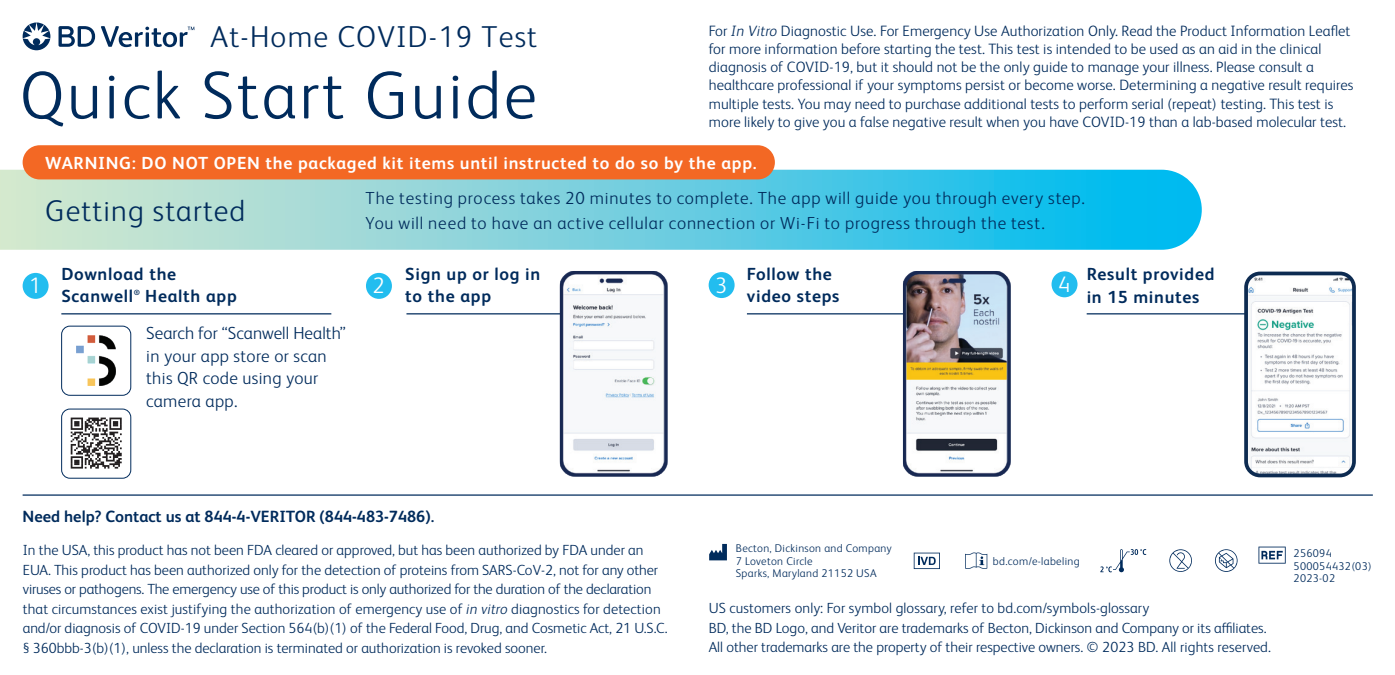
<style>
.page{position:relative;width:1395px;height:675px;background:#fff}
.page>*{position:absolute;margin:0;border:0;box-sizing:border-box;transform-origin:0 0}
.t1{font:300 67.75px "FS Albert Pro";letter-spacing:.04em;color:#002b5c}
.t2{font:300 30.25px "FS Albert Pro";letter-spacing:.04em;color:#002b5c}
.t3{font:300 30px "FS Albert Pro";letter-spacing:.04em;color:#002b5c}
.t4{font:300 22.5px "FS Albert Pro";color:#fff}
.t5{font:300 17.5px "FS Albert Pro";letter-spacing:.04em;color:#002b5c}
.t6{font:700 17.5px/22.5px "FS Albert Pro";letter-spacing:.04em;color:#002b5c}
.t7{font:300 17.5px/22.5px "FS Albert Pro";letter-spacing:.02em;color:#002b5c}
.t8{font:700 17.5px "FS Albert Pro";letter-spacing:.04em;color:#fff}
.t9{font:700 16.25px "FS Albert Pro";color:#002b5c}
.t10{font:300 15px/18px "FS Albert Pro";letter-spacing:.01em;color:#002b5c}
.t11{font:300 14.75px/19.5px "FS Albert Pro";color:#002b5c}
.t12{font:300 11.25px/12.5px "FS Albert Pro";letter-spacing:.03em;color:#002b5c}
.t13{font:700 7.5px "FS Albert Pro";color:#002b5c}
.s1{font-style:italic}
</style>
<div class="page">
<hr style="left:1087px;top:313px;width:162px;height:1px;background:#002b5c">
<svg style="left:0;top:170px;width:1202px;height:80px;background:#6fcfdf"></svg>
<div style="left:23px;top:273px;width:26px;height:26px;background:#22bdef;border-radius:50%"></div>
<div style="left:366px;top:273px;width:26px;height:26px;background:#22bdef;border-radius:50%"></div>
<div style="left:1052px;top:271px;width:26px;height:26px;background:#22bdef;border-radius:50%"></div>
<div style="left:709px;top:272px;width:26px;height:26px;background:#22bdef;border-radius:50%"></div>
<div style="left:23px;top:145px;width:752px;height:34px;background:#f36824;border-radius:17px"></div>
<hr style="left:23px;top:494px;width:1350px;height:2px;background:#002b5c">
<hr style="left:61px;top:313px;width:270px;height:1px;background:#002b5c">
<hr style="left:406px;top:313px;width:155px;height:1px;background:#002b5c">
<hr style="left:747px;top:313px;width:157px;height:1px;background:#002b5c">
<img style="left:903px;top:271px;width:108px;height:206px">
<div style="left:61px;top:409px;width:70px;height:70px;border:1px solid #002b5c;border-radius:8px"></div>
<div style="left:61px;top:326px;width:70px;height:70px;border:1px solid #002b5c;border-radius:8px"></div>
<img style="left:77px;top:336px;width:39px;height:50px">
<svg style="left:71px;top:418px;width:51px;height:51px"></svg>
<svg style="left:59px;top:26px;width:36px;height:21px"></svg>
<svg style="left:23px;top:22px;width:27px;height:28px"></svg>
<svg style="left:101px;top:26px;width:93px;height:21px"></svg>
<svg style="left:914px;top:553px;width:26px;height:16px"></svg>
<svg style="left:709px;top:544px;width:18px;height:16px"></svg>
<svg style="left:1258px;top:547px;width:28px;height:17px"></svg>
<svg style="left:1169px;top:549px;width:23px;height:23px"></svg>
<svg style="left:1215px;top:549px;width:23px;height:23px"></svg>
<svg style="left:1100px;top:549px;width:46px;height:23px"></svg>
<svg style="left:965px;top:553px;width:22px;height:16px"></svg>
<img style="left:560px;top:271px;width:108px;height:206px">
<img style="left:1249px;top:277px;width:102px;height:195px">
<div style="left:1244px;top:272px;width:112px;height:205px;border:4px solid #0d2b51;border-radius:14px"></div>
<h2 class="t2" style="left:211px;top:16px;width:328px">At‑Home COVID‑19 Test</h2>
<h1 class="t1" style="left:20px;top:49px;width:519px">Quick Start Guide</h1>
<p class="t10" style="left:709px;top:21px;width:646px">For <span class="s1">In Vitro</span> Diagnostic Use. For Emergency Use Authorization Only. Read the Product Information Leaflet for more information before starting the test. This test is intended to be used as an aid in the clinical diagnosis of COVID‑19, but it should not be the only guide to manage your illness. Please consult a healthcare professional if your symptoms persist or become worse. Determining a negative result requires multiple tests. You may need to purchase additional tests to perform serial (repeat) testing. This test is more likely to give you a false negative result when you have COVID‑19 than a lab‑based molecular test.</p>
<p class="t8" style="left:45px;top:150px;width:713px">WARNING: DO NOT OPEN the packaged kit items until instructed to do so by the app.</p>
<h3 class="t3" style="left:45px;top:190px;width:202px">Getting started</h3>
<h3 class="t4" style="left:29px;top:270px;width:14px">1</h3>
<p class="t6" style="left:61px;top:262px;width:116px">Download the<br>Scanwell</p>
<p class="t13" style="left:134px;top:287px;width:8px">®</p>
<p class="t6" style="left:145px;top:284px;width:93px">Health app</p>
<p class="t7" style="left:146px;top:321px;width:201px">Search for “Scanwell Health” in your app store or scan this QR code using your camera app.</p>
<p class="t5" style="left:366px;top:186px;width:721px">The testing process takes 20 minutes to complete. The app will guide you through every step.</p>
<p class="t5" style="left:366px;top:211px;width:681px">You will need to have an active cellular connection or Wi‑Fi to progress through the test.</p>
<p class="t6" style="left:405px;top:262px;width:136px">Sign up or log in to the app</p>
<p class="t6" style="left:747px;top:262px;width:94px">Follow the video steps</p>
<p class="t6" style="left:1087px;top:262px;width:129px">Result provided in 15 minutes</p>
<h3 class="t4" style="left:373px;top:270px;width:14px">2</h3>
<h3 class="t4" style="left:715px;top:269px;width:14px">3</h3>
<h3 class="t4" style="left:1058px;top:269px;width:14px">4</h3>
<p class="t9" style="left:23px;top:505px;width:413px">Need help? Contact us at 844‑4‑VERITOR (844‑483‑7486).</p>
<p class="t11" style="left:23px;top:539px;width:646px">In the USA, this product has not been FDA cleared or approved, but has been authorized by FDA under an EUA. This product has been authorized only for the detection of proteins from SARS‑CoV‑2, not for any other viruses or pathogens. The emergency use of this product is only authorized for the duration of the declaration that circumstances exist justifying the authorization of emergency use of <span class="s1">in vitro</span> diagnostics for detection and/or diagnosis of COVID‑19 under Section 564(b)(1) of the Federal Food, Drug, and Cosmetic Act, 21 U.S.C. § 360bbb‑3(b)(1), unless the declaration is terminated or authorization is revoked sooner.</p>
<p class="t12" style="left:736px;top:541px;width:157px">Becton, Dickinson and Company<br>7 Loveton Circle<br>Sparks, Maryland 21152 USA</p>
<p class="t12" style="left:1294px;top:546px;width:80px">256094<br>500054432(03)<br>2023‑02</p>
<p class="t12" style="left:993px;top:554px;width:88px">bd.com/e-labeling</p>
<p class="t11" style="left:709px;top:597px;width:564px">US customers only: For symbol glossary, refer to bd.com/symbols-glossary<br>BD, the BD Logo, and Veritor are trademarks of Becton, Dickinson and Company or its affiliates.<br>All other trademarks are the property of their respective owners. © 2023 BD. All rights reserved.</p>
</div>
